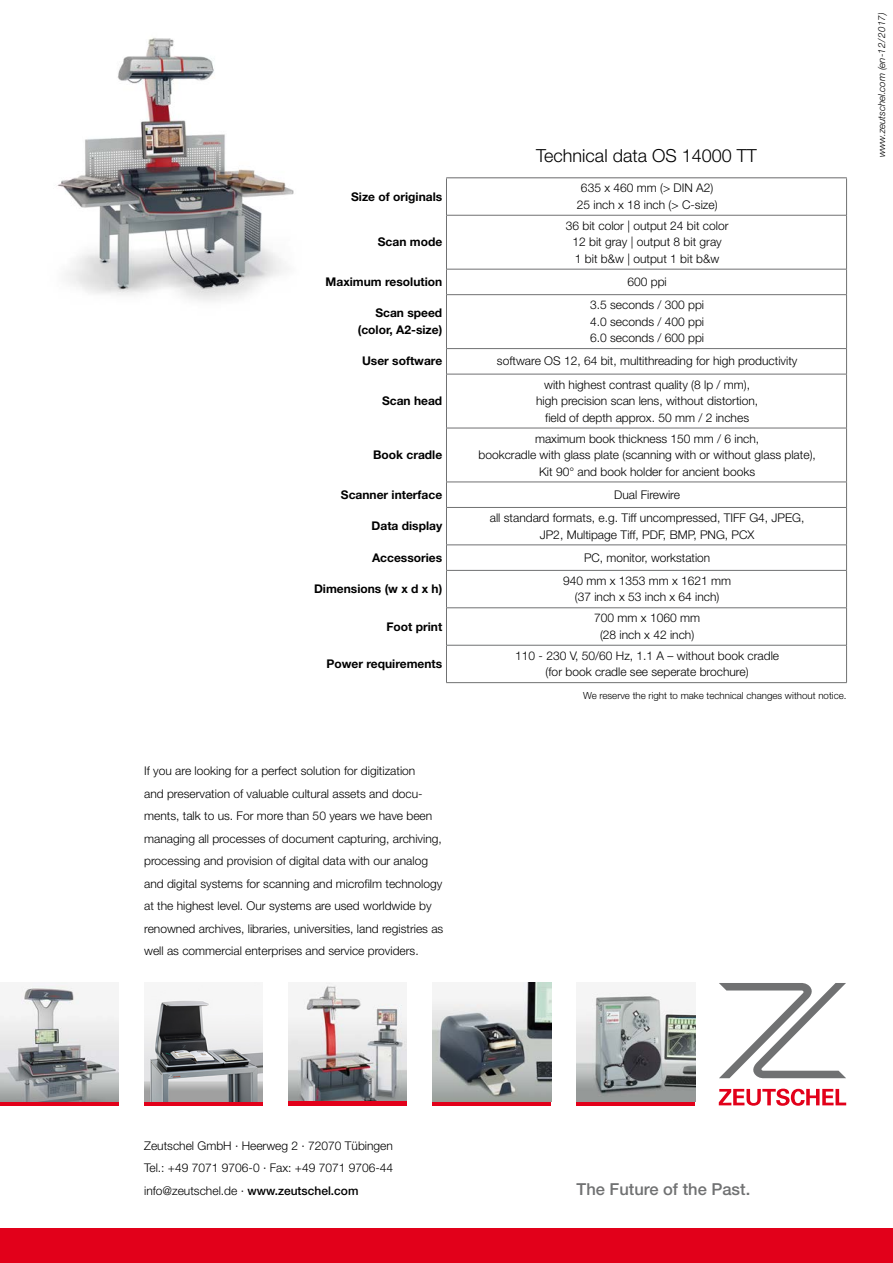
<style>
.page{position:relative;width:893px;height:1263px;background:#fff}
.page>*{position:absolute;margin:0;border:0;box-sizing:border-box;transform-origin:0 0}
.t1{font:300 18px "Helvetica Neue";color:#000}
.t2{font:500 16.5px "Helvetica Neue";color:#707172}
.t3{font:300 12px/22.5px "Helvetica Neue";color:#000;text-align:center}
.t4{font:700 12px/16.5px "Helvetica Neue";color:#000;text-align:right}
.t5{font:300 9.75px "Helvetica Neue";color:#000}
.t6{font:italic 300 9.75px "Helvetica Neue";color:#000}
.s1{font-weight:500}
</style>
<div class="page">
<img style="left:57px;top:38px;width:237px;height:263px">
<div style="left:0;top:1229px;width:893px;height:34px;background:#e2001a"></div>
<svg style="left:719px;top:1088px;width:127px;height:18px"></svg>
<svg style="left:719px;top:983px;width:127px;height:95px"></svg>
<img style="left:288px;top:983px;width:119px;height:118px">
<div style="left:144px;top:1101px;width:119px;height:5px;background:#e2001a"></div>
<div style="left:288px;top:1101px;width:119px;height:5px;background:#e2001a"></div>
<div style="left:577px;top:1101px;width:118px;height:5px;background:#e2001a"></div>
<img style="left:577px;top:992px;width:118px;height:109px">
<div style="left:432px;top:1101px;width:119px;height:5px;background:#e2001a"></div>
<img style="left:144px;top:1000px;width:119px;height:101px">
<div style="left:0;top:1101px;width:119px;height:5px;background:#e2001a"></div>
<img style="left:0;top:983px;width:119px;height:118px">
<img style="left:432px;top:983px;width:119px;height:118px">
<hr style="left:446px;top:215px;width:401px;height:1px;background:#707172">
<hr style="left:446px;top:215px;width:1px;height:54px;background:#707172">
<hr style="left:846px;top:215px;width:1px;height:54px;background:#707172">
<hr style="left:446px;top:269px;width:401px;height:1px;background:#707172">
<svg style="left:446px;top:269px;width:1px;height:25px"></svg>
<svg style="left:846px;top:269px;width:1px;height:25px"></svg>
<hr style="left:446px;top:294px;width:401px;height:1px;background:#707172">
<hr style="left:446px;top:295px;width:1px;height:53px;background:#707172">
<hr style="left:846px;top:295px;width:1px;height:53px;background:#707172">
<hr style="left:446px;top:348px;width:401px;height:1px;background:#707172">
<svg style="left:446px;top:349px;width:1px;height:25px"></svg>
<svg style="left:846px;top:349px;width:1px;height:25px"></svg>
<hr style="left:446px;top:374px;width:401px;height:1px;background:#707172">
<hr style="left:446px;top:374px;width:1px;height:54px;background:#707172">
<hr style="left:846px;top:374px;width:1px;height:54px;background:#707172">
<hr style="left:446px;top:428px;width:401px;height:1px;background:#707172">
<hr style="left:446px;top:428px;width:1px;height:54px;background:#707172">
<hr style="left:846px;top:428px;width:1px;height:54px;background:#707172">
<hr style="left:446px;top:482px;width:401px;height:1px;background:#707172">
<svg style="left:446px;top:482px;width:1px;height:25px"></svg>
<svg style="left:846px;top:482px;width:1px;height:25px"></svg>
<hr style="left:446px;top:507px;width:401px;height:1px;background:#707172">
<hr style="left:446px;top:508px;width:1px;height:37px;background:#707172">
<hr style="left:846px;top:508px;width:1px;height:37px;background:#707172">
<hr style="left:446px;top:545px;width:401px;height:1px;background:#707172">
<svg style="left:446px;top:546px;width:1px;height:24px"></svg>
<svg style="left:846px;top:545px;width:1px;height:25px"></svg>
<hr style="left:446px;top:570px;width:401px;height:1px;background:#707172">
<hr style="left:446px;top:571px;width:1px;height:37px;background:#707172">
<hr style="left:846px;top:571px;width:1px;height:37px;background:#707172">
<hr style="left:446px;top:607px;width:401px;height:1px;background:#707172">
<hr style="left:446px;top:608px;width:1px;height:37px;background:#707172">
<hr style="left:846px;top:608px;width:1px;height:37px;background:#707172">
<hr style="left:446px;top:645px;width:401px;height:1px;background:#707172">
<hr style="left:446px;top:645px;width:1px;height:37px;background:#707172">
<hr style="left:846px;top:645px;width:1px;height:37px;background:#707172">
<hr style="left:446px;top:682px;width:401px;height:1px;background:#707172">
<hr style="left:446px;top:178px;width:1px;height:37px;background:#707172">
<hr style="left:846px;top:178px;width:1px;height:37px;background:#707172">
<hr style="left:446px;top:177px;width:401px;height:1px;background:#707172">
<p class="t4" style="left:351px;top:188px;width:93px">Size of originals</p>
<p class="t4" style="left:378px;top:233px;width:66px">Scan mode</p>
<p class="t1" style="left:536px;top:144px;width:222px">Technical data OS 14000 TT</p>
<p class="t3" style="left:581px;top:177px;width:134px">635 x 460 mm (&gt; DIN A2)</p>
<p class="t3" style="left:577px;top:193px;width:142px">25 inch x 18 inch (&gt; C-size)</p>
<p class="t3" style="left:566px;top:214px;width:164px">36 bit color | output 24 bit color</p>
<p class="t3" style="left:572px;top:230px;width:151px">12 bit gray | output 8 bit gray</p>
<p class="t3" style="left:575px;top:247px;width:146px">1 bit b&amp;w | output 1 bit b&amp;w</p>
<p class="t4" style="left:326px;top:273px;width:118px">Maximum resolution</p>
<p class="t3" style="left:627px;top:270px;width:41px">600 ppi</p>
<p class="t4" style="left:358px;top:305px;width:86px">Scan speed (color, A2-size)</p>
<p class="t3" style="left:590px;top:296px;width:116px;line-height:16.5px;text-align:justify">3.5 seconds / 300 ppi 4.0 seconds / 400 ppi 6.0 seconds / 600 ppi</p>
<p class="t4" style="left:362px;top:353px;width:82px">User software</p>
<p class="t3" style="left:497px;top:350px;width:302px">software OS 12, 64 bit, multithreading for high productivity</p>
<p class="t4" style="left:382px;top:392px;width:62px">Scan head</p>
<p class="t3" style="left:536px;top:376px;width:224px;line-height:16.5px">with highest contrast quality (8 lp / mm), high precision scan lens, without distortion, field of depth approx. 50 mm / 2 inches</p>
<p class="t4" style="left:373px;top:446px;width:71px">Book cradle</p>
<p class="t3" style="left:478px;top:430px;width:339px;line-height:16.5px">maximum book thickness 150 mm / 6 inch,<br>bookcradle with glass plate (scanning with or without glass plate),<br>Kit 90° and book holder for ancient books</p>
<p class="t4" style="left:341px;top:486px;width:103px">Scanner interface</p>
<p class="t3" style="left:614px;top:483px;width:67px">Dual Firewire</p>
<p class="t4" style="left:372px;top:517px;width:72px">Data display</p>
<p class="t3" style="left:490px;top:509px;width:316px;line-height:16.5px">all standard formats, e.g. Tiff uncompressed, TIFF G4, JPEG,<br>JP2, Multipage Tiff, PDF, BMP, PNG, PCX</p>
<p class="t4" style="left:372px;top:549px;width:72px">Accessories</p>
<p class="t3" style="left:584px;top:546px;width:128px">PC, monitor, workstation</p>
<p class="t4" style="left:314px;top:580px;width:130px">Dimensions (w x d x h)</p>
<p class="t3" style="left:563px;top:569px;width:170px">940 mm x 1353 mm x 1621 mm</p>
<p class="t3" style="left:575px;top:586px;width:146px">(37 inch x 53 inch x 64 inch)</p>
<p class="t4" style="left:386px;top:618px;width:57px">Foot print</p>
<p class="t3" style="left:594px;top:607px;width:107px">700 mm x 1060 mm</p>
<p class="t3" style="left:600px;top:623px;width:96px">(28 inch x 42 inch)</p>
<p class="t4" style="left:326px;top:655px;width:117px">Power requirements</p>
<p class="t3" style="left:515px;top:647px;width:265px;line-height:16.5px">110 - 230 V, 50/60 Hz, 1.1 A – without book cradle (for book cradle see seperate brochure)</p>
<p class="t5" style="left:583px;top:690px;width:265px">We reserve the right to make technical changes without notice.</p>
<p class="t3" style="left:144px;top:759px;width:301px;text-align:left">If you are looking for a perfect solution for digitization<br>and preservation of valuable cultural assets and docu&shy;ments, talk to us. For more than 50 years we have been managing all processes of document capturing, archiving, processing and provision of digital data with our analog and digital systems for scanning and microfilm technology at the highest level. Our systems are used worldwide by renowned archives, libraries, universities, land registries as well as commercial enterprises and service providers.</p>
<p class="t6" style="left:876px;top:157px;width:147px;rotate:-90deg">www.zeutschel.com (en-12/2017)</p>
<p class="t3" style="left:144px;top:1134px;width:250px">Zeutschel GmbH · Heerweg 2 · 72070 Tübingen</p>
<p class="t3" style="left:144px;top:1156px;width:250px">Tel.: +49 7071 9706-0 · Fax: +49 7071 9706-44</p>
<p class="t3" style="left:144px;top:1179px;width:216px">info@zeutschel.de · <span class="s1">www.zeutschel.com</span></p>
<p class="t2" style="left:577px;top:1179px;width:175px">The Future of the Past.</p>
</div>
